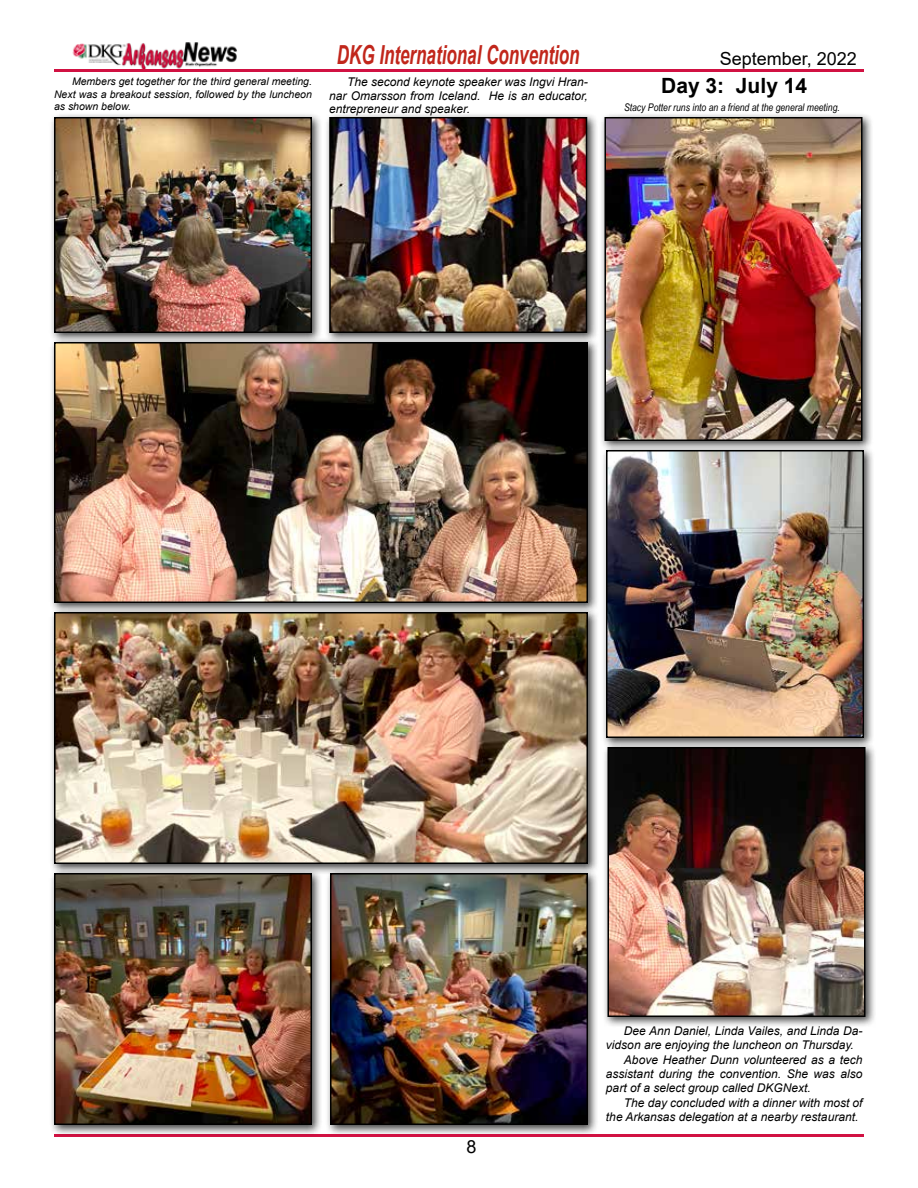
<style>
.page{position:relative;width:918px;height:1188px;background:#fff}
.page>*{position:absolute;margin:0;border:0;box-sizing:border-box;transform-origin:0 0}
.t1{font:italic 700 26.25px "Arial";color:#c1261b;scale:.65 1}
.t2{font:700 21px "Arial";color:#000}
.t3{font:18px "Arial";color:#000}
.t4{font:italic 12px/13.5px "Arial";color:#000;text-align:justify}
.t5{font:italic 10.5px/12.6px "Arial";color:#000;text-align:justify}
.t6{font:italic 10.5px "Arial Narrow";color:#000}
</style>
<div class="page">
<div style="left:325px;top:868px;width:274px;height:268px;background:#000;opacity:.75"></div>
<img style="left:333px;top:876px;width:252px;height:246px">
<div style="left:330px;top:873px;width:258px;height:252px;border:2px solid #000"></div>
<hr style="left:54px;top:1134px;width:810px;height:3px;background:#d11142">
<img style="left:72px;top:42px;width:165px;height:27px">
<hr style="left:54px;top:69px;width:810px;height:3px;background:#d11142">
<div style="left:49px;top:607px;width:550px;height:268px;background:#000;opacity:.75"></div>
<img style="left:57px;top:615px;width:528px;height:246px">
<div style="left:54px;top:612px;width:534px;height:252px;border:2px solid #000"></div>
<div style="left:49px;top:112px;width:274px;height:232px;background:#000;opacity:.75"></div>
<img style="left:57px;top:120px;width:252px;height:210px">
<div style="left:54px;top:117px;width:258px;height:216px;border:2px solid #000"></div>
<div style="left:49px;top:337px;width:550px;height:277px;background:#000;opacity:.75"></div>
<img style="left:57px;top:345px;width:528px;height:255px">
<div style="left:54px;top:342px;width:534px;height:261px;border:2px solid #000"></div>
<div style="left:601px;top:445px;width:274px;height:304px;background:#000;opacity:.75"></div>
<img style="left:609px;top:453px;width:252px;height:282px">
<div style="left:606px;top:450px;width:258px;height:288px;border:2px solid #000"></div>
<div style="left:49px;top:868px;width:274px;height:268px;background:#000;opacity:.75"></div>
<img style="left:57px;top:876px;width:252px;height:246px">
<div style="left:54px;top:873px;width:258px;height:252px;border:2px solid #000"></div>
<div style="left:599px;top:112px;width:275px;height:340px;background:#000;opacity:.75"></div>
<img style="left:607px;top:120px;width:252px;height:318px">
<div style="left:604px;top:117px;width:258px;height:324px;border:2px solid #000"></div>
<div style="left:602px;top:742px;width:275px;height:286px;background:#000;opacity:.75"></div>
<img style="left:611px;top:750px;width:252px;height:264px">
<div style="left:608px;top:747px;width:258px;height:270px;border:2px solid #000"></div>
<div style="left:324px;top:112px;width:274px;height:232px;background:#000;opacity:.75"></div>
<img style="left:332px;top:120px;width:252px;height:210px">
<div style="left:329px;top:117px;width:258px;height:216px;border:2px solid #000"></div>
<h1 class="t1" style="left:337px;top:37px;width:375px">DKG International Convention</h1>
<p class="t5" style="left:54px;top:75px;width:260px;text-indent:18px">Members get together for the third general meeting.<br>Next was a breakout session, followed by the luncheon as shown below.</p>
<p class="t4" style="left:329px;top:76px;width:260px;text-indent:18px">The second keynote speaker was Ingvi Hran&shy;nar Omarsson from Iceland. He is an educator, entrepreneur and speaker.</p>
<h3 class="t3" style="left:720px;top:46px;width:139px">September, 2022</h3>
<h2 class="t2" style="left:661px;top:71px;width:147px">Day 3: July 14</h2>
<p class="t6" style="left:624px;top:100px;width:217px">Stacy Potter runs into an a friend at the general meeting.</p>
<h3 class="t3" style="left:466px;top:1134px;width:12px">8</h3>
<p class="t4" style="left:624px;top:1024px;width:240px">Dee Ann Daniel, Linda Vailes, and Linda Da-</p>
<p class="t4" style="left:606px;top:1038px;width:249px">vidson are enjoying the luncheon on Thursday.</p>
<p class="t4" style="left:624px;top:1053px;width:240px">Above Heather Dunn volunteered as a tech</p>
<p class="t4" style="left:606px;top:1067px;width:258px">assistant during the convention. She was also</p>
<p class="t4" style="left:606px;top:1082px;width:206px">part of a select group called DKGNext.</p>
<p class="t4" style="left:624px;top:1096px;width:240px">The day concluded with a dinner with most of</p>
<p class="t4" style="left:606px;top:1110px;width:254px">the Arkansas delegation at a nearby restaurant.</p>
</div>
